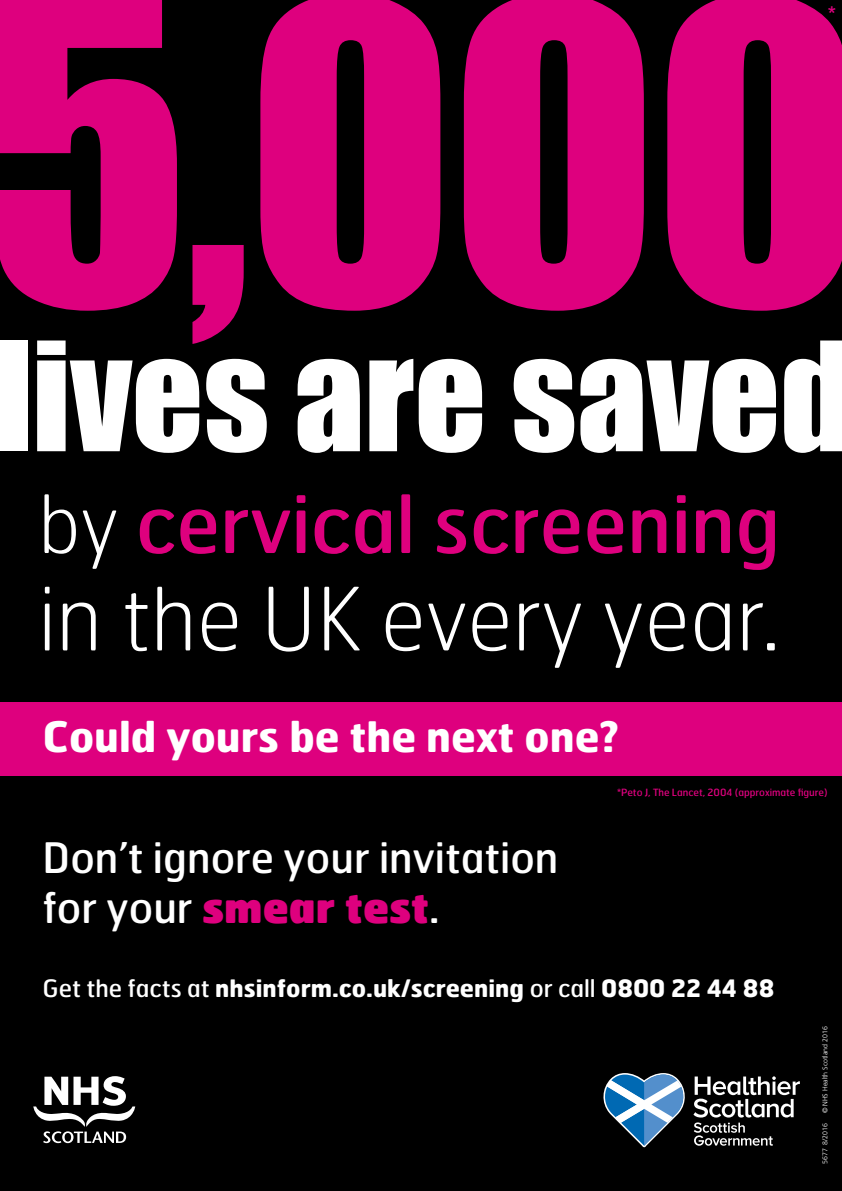
<style>
.page{position:relative;width:842px;height:1191px;background:#000}
.page>*{position:absolute;margin:0;border:0;box-sizing:border-box;transform-origin:0 0}
.top_head{font:386.8px "Impact";color:#de007e}
.top_head-2{font:140px "Impact";color:#fff}
.top_head-3{font:100 87px "Hermes";color:#fff}
.top_head-4{font:79px "Hermes";color:#de007e}
.message{font:42px/50px "Hermes";color:#fff}
.could_yours{font:700 42px "Hermes";color:#fff}
.message-2{font:700 24px "Hermes";color:#fff}
.top_head-5{font:20px "Hermes";color:#de007e}
.top_head-6{font:10px "Hermes";color:#de007e}
.t1{font:300 7px "Frutiger LT Std";color:#fff}
.s1{font-weight:100;color:#fff}
.s2{font-weight:900;color:#de007e}
.s3{font-weight:400}
</style>
<div class="page">
<svg style="left:603px;top:1073px;width:197px;height:74px"></svg>
<div style="left:0;top:702px;width:842px;height:73px;background:#de007e"></div>
<svg style="left:33px;top:1076px;width:102px;height:67px"></svg>
<p class="top_head" style="left:-18px;top:-147px;width:881px">5,000</p>
<p class="top_head-2" style="left:-6px;top:288px;width:860px">lives are saved</p>
<p class="top_head-5" style="left:828px;top:1px;width:10px">*</p>
<p class="top_head-4" style="left:38px;top:474px;width:743px"><span class="s1">by</span> cervical screening</p>
<p class="top_head-3" style="left:38px;top:564px;width:743px">in the UK every year.</p>
<p class="could_yours" style="left:43px;top:709px;width:578px">Could yours be the next one?</p>
<p class="message" style="left:43px;top:831px;width:518px">Don’t ignore your invitation for your <span class="s2">smear test</span>.</p>
<p class="top_head-6" style="left:617px;top:786px;width:212px">*Peto J, The Lancet, 2004 (approximate figure)</p>
<p class="message-2" style="left:43px;top:972px;width:733px"><span class="s3">Get the facts at</span> nhsinform.co.uk/screening <span class="s3">or call</span> 0800 22 44 88</p>
<p class="t1" style="left:821px;top:1113px;width:88px;rotate:-90deg">© NHS Health Scotland 2016</p>
<p class="t1" style="left:821px;top:1164px;width:42px;rotate:-90deg">5677 8/2016</p>
</div>
